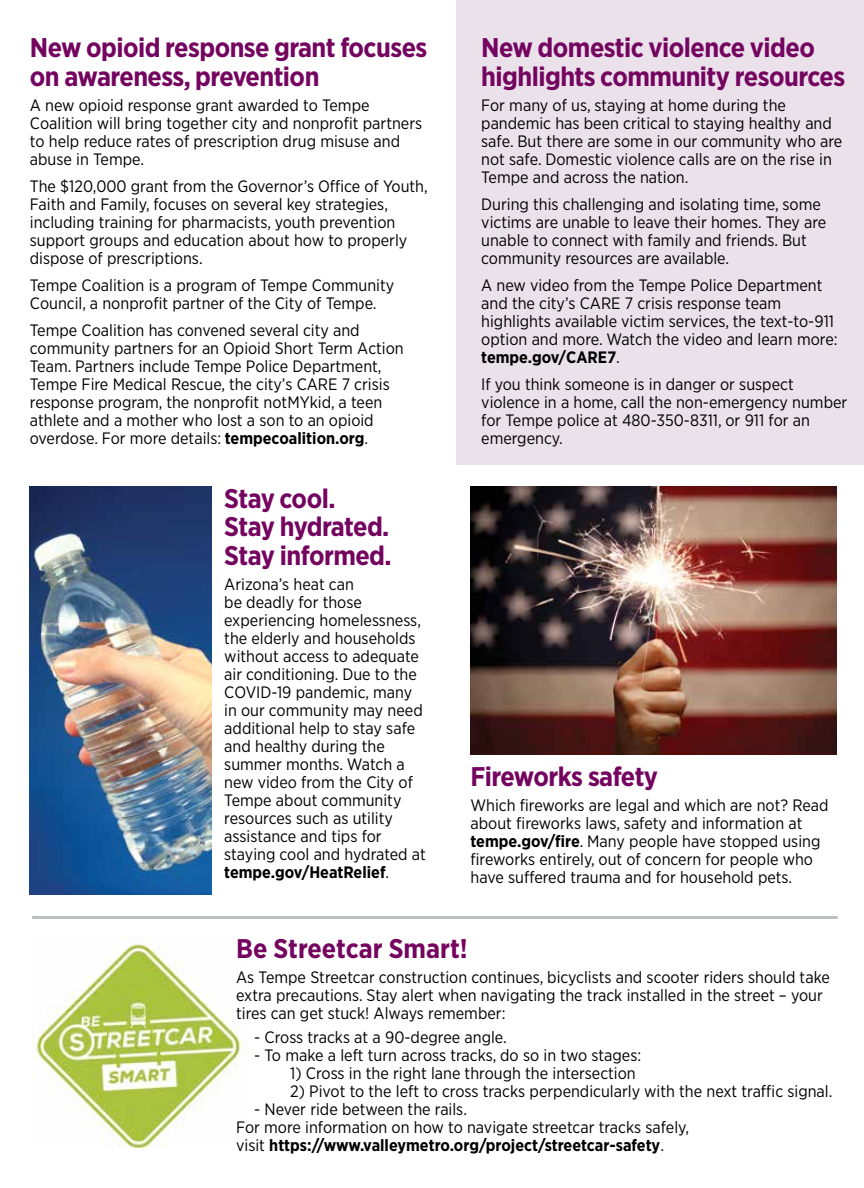
<style>
.page{position:relative;width:864px;height:1188px;background:#fff}
.page>*{position:absolute;margin:0;border:0;box-sizing:border-box;transform-origin:0 0}
.t1{font:700 27px/28.5px "Gotham Narrow";letter-spacing:-.02em;color:#74045f}
.t2{font:700 27px "Gotham Narrow";color:#74045f}
.t3{font:16.5px/18px "Gotham Narrow";color:#000}
.s1{font-weight:700}
</style>
<div class="page">
<div style="left:456px;top:0;width:408px;height:464px;background:#eae1eb"></div>
<img style="left:32px;top:938px;width:210px;height:211px">
<hr style="left:32px;top:916px;width:806px;height:3px;background:#bcbec0">
<img style="left:30px;top:486px;width:181px;height:409px">
<img style="left:471px;top:486px;width:366px;height:269px">
<h1 class="t1" style="left:30px;top:33px;width:399px">New opioid response grant focuses on awareness, prevention</h1>
<p class="t3" style="left:30px;top:96px;width:394px">A new opioid response grant awarded to Tempe Coalition will bring together city and nonprofit partners to help reduce rates of prescription drug misuse and abuse in Tempe.</p>
<p class="t3" style="left:30px;top:177px;width:399px">The $120,000 grant from the Governor’s Office of Youth, Faith and Family, focuses on several key strategies, including training for pharmacists, youth prevention support groups and education about how to properly dispose of prescriptions.</p>
<p class="t3" style="left:30px;top:276px;width:366px">Tempe Coalition is a program of Tempe Community<br>Council, a nonprofit partner of the City of Tempe.</p>
<p class="t3" style="left:30px;top:321px;width:375px">Tempe Coalition has convened several city and community partners for an Opioid Short Term Action Team. Partners include Tempe Police Department, Tempe Fire Medical Rescue, the city’s CARE 7 crisis response program, the nonprofit notMYkid, a teen athlete and a mother who lost a son to an opioid overdose. For more details: <span class="s1">tempecoalition.org</span>.</p>
<h1 class="t1" style="left:224px;top:484px;width:169px">Stay cool.<br>Stay hydrated.<br>Stay informed.</h1>
<p class="t3" style="left:224px;top:575px;width:203px">Arizona’s heat can<br>be deadly for those experiencing homelessness, the elderly and households without access to adequate air conditioning. Due to the<br>COVID-19 pandemic, many in our community may need additional help to stay safe and healthy during the summer months. Watch a new video from the City of<br>Tempe about community resources such as utility assistance and tips for staying cool and hydrated at <span class="s1">tempe.gov/HeatRelief</span>.</p>
<h1 class="t1" style="left:481px;top:33px;width:365px">New domestic violence video highlights community resources</h1>
<p class="t3" style="left:481px;top:96px;width:363px">For many of us, staying at home during the pandemic has been critical to staying healthy and safe. But there are some in our community who are not safe. Domestic violence calls are on the rise in Tempe and across the nation.</p>
<p class="t3" style="left:481px;top:195px;width:347px">During this challenging and isolating time, some victims are unable to leave their homes. They are unable to connect with family and friends. But community resources are available.</p>
<p class="t3" style="left:481px;top:276px;width:358px">A new video from the Tempe Police Department and the city’s CARE 7 crisis response team highlights available victim services, the text-to-911 option and more. Watch the video and learn more: <span class="s1">tempe.gov/CARE7</span>.</p>
<p class="t3" style="left:481px;top:375px;width:368px">If you think someone is in danger or suspect violence in a home, call the non-emergency number for Tempe police at 480-350-8311, or 911 for an emergency.</p>
<h1 class="t1" style="left:471px;top:762px;width:189px">Fireworks safety</h1>
<p class="t3" style="left:471px;top:796px;width:360px">Which fireworks are legal and which are not? Read about fireworks laws, safety and information at <span class="s1">tempe.gov/fire</span>. Many people have stopped using fireworks entirely, out of concern for people who have suffered trauma and for household pets.</p>
<h1 class="t2" style="left:236px;top:931px;width:233px">Be Streetcar Smart!</h1>
<p class="t3" style="left:236px;top:968px;width:595px">As Tempe Streetcar construction continues, bicyclists and scooter riders should take extra precautions. Stay alert when navigating the track installed in the street – your tires can get stuck! Always remember:</p>
<p class="t3" style="left:254px;top:1028px;width:254px">- Cross tracks at a 90-degree angle.</p>
<p class="t3" style="left:254px;top:1046px;width:389px">- To make a left turn across tracks, do so in two stages:</p>
<p class="t3" style="left:290px;top:1064px;width:347px">1) Cross in the right lane through the intersection</p>
<p class="t3" style="left:290px;top:1082px;width:544px">2) Pivot to the left to cross tracks perpendicularly with the next traffic signal.</p>
<p class="t3" style="left:236px;top:1100px;width:454px;text-indent:18px">- Never ride between the rails.<br>For more information on how to navigate streetcar tracks safely, visit <span class="s1">https://www.valleymetro.org/project/streetcar-safety</span>.</p>
</div>
